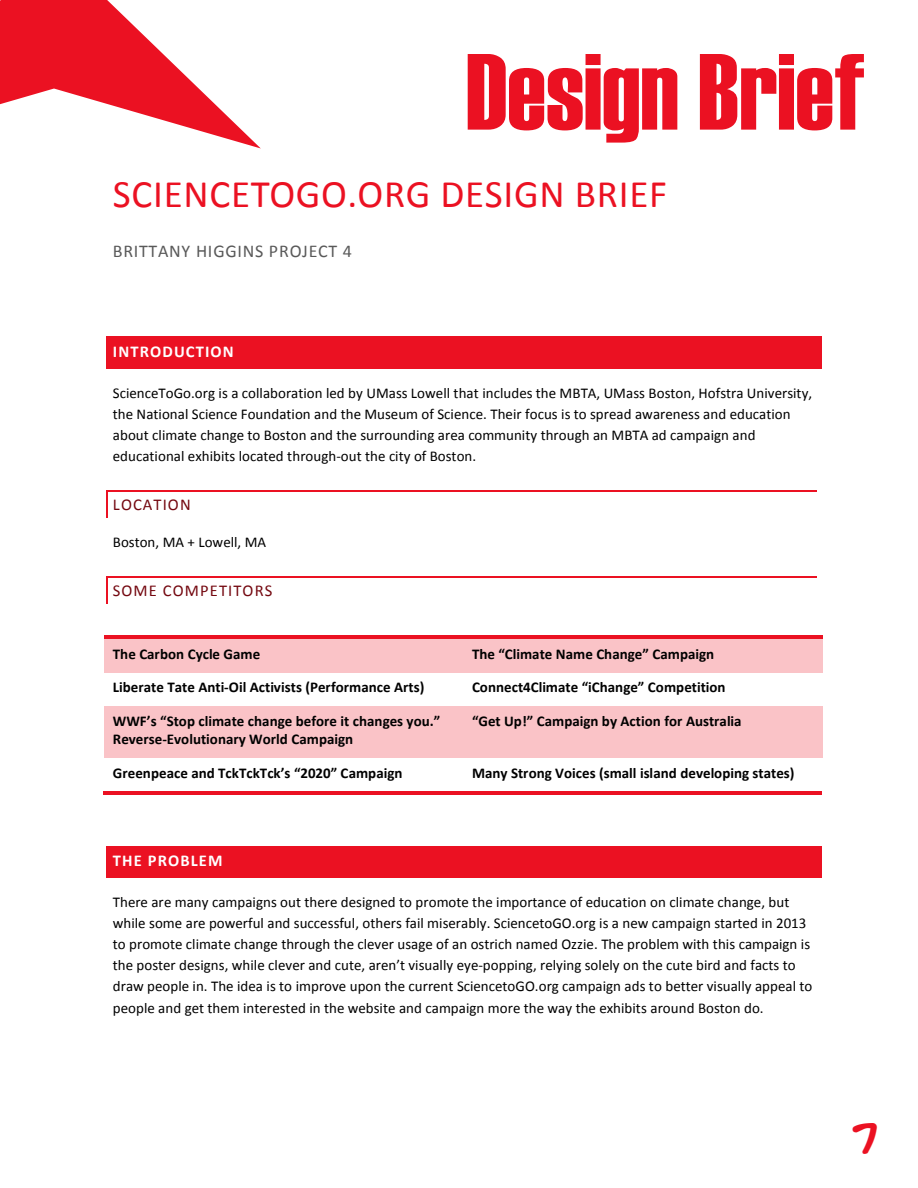
<style>
.page{position:relative;width:918px;height:1188px;background:#fff}
.page>*{position:absolute;margin:0;border:0;box-sizing:border-box;transform-origin:0 0}
.t1{font:108px "Haettenschweiler";color:#eb1122}
.t2{font:39px "Calibri";letter-spacing:.02em;color:#eb1122}
.t3{font:36px "Letter O Matic";color:#eb1122}
.t4{font:18px "Calibri";letter-spacing:.04em;color:#595959}
.t5{font:16.5px "Calibri";letter-spacing:.065em;color:#740810}
.t6{font:700 16.5px "Calibri";letter-spacing:.065em;color:#fff}
.t7{font:15px/21px "Calibri";color:#000}
.t8{font:700 15px/18.1px "Calibri";color:#000}
</style>
<div class="page">
<svg style="left:0;top:0;width:261px;height:148px"></svg>
<div style="left:111px;top:341px;width:706px;height:23px;background:#eb1122"></div>
<svg style="left:106px;top:337px;width:5px;height:4px"></svg>
<hr style="left:111px;top:337px;width:706px;height:4px;background:#eb1122">
<svg style="left:817px;top:337px;width:5px;height:4px"></svg>
<svg style="left:106px;top:364px;width:5px;height:5px"></svg>
<div style="left:111px;top:364px;width:706px;height:5px;background:#eb1122"></div>
<svg style="left:817px;top:364px;width:5px;height:5px"></svg>
<div style="left:106px;top:341px;width:5px;height:23px;background:#eb1122"></div>
<div style="left:817px;top:341px;width:5px;height:23px;background:#eb1122"></div>
<hr style="left:108px;top:491px;width:709px;height:1px;background:#eb1122">
<svg style="left:107px;top:491px;width:1px;height:27px"></svg>
<hr style="left:108px;top:576px;width:709px;height:2px;background:#eb1122">
<svg style="left:107px;top:576px;width:1px;height:28px"></svg>
<div style="left:104px;top:645px;width:9px;height:18px;background:#fac3c7"></div>
<div style="left:455px;top:645px;width:8px;height:18px;background:#fac3c7"></div>
<div style="left:113px;top:645px;width:342px;height:18px;background:#fac3c7"></div>
<div style="left:463px;top:645px;width:9px;height:18px;background:#fac3c7"></div>
<div style="left:814px;top:645px;width:8px;height:18px;background:#fac3c7"></div>
<div style="left:472px;top:645px;width:342px;height:18px;background:#fac3c7"></div>
<hr style="left:104px;top:636px;width:359px;height:3px;background:#eb1122">
<div style="left:104px;top:639px;width:359px;height:6px;background:#fac3c7"></div>
<svg style="left:463px;top:636px;width:4px;height:9px"></svg>
<hr style="left:467px;top:636px;width:355px;height:3px;background:#eb1122">
<div style="left:467px;top:639px;width:355px;height:6px;background:#fac3c7"></div>
<div style="left:104px;top:663px;width:359px;height:10px;background:#fac3c7"></div>
<div style="left:463px;top:663px;width:359px;height:10px;background:#fac3c7"></div>
<div style="left:104px;top:712px;width:9px;height:36px;background:#fac3c7"></div>
<div style="left:455px;top:712px;width:8px;height:36px;background:#fac3c7"></div>
<div style="left:113px;top:712px;width:342px;height:18px;background:#fac3c7"></div>
<div style="left:113px;top:730px;width:342px;height:18px;background:#fac3c7"></div>
<div style="left:463px;top:712px;width:9px;height:18px;background:#fac3c7"></div>
<div style="left:814px;top:712px;width:8px;height:18px;background:#fac3c7"></div>
<div style="left:463px;top:730px;width:359px;height:28px;background:#fac3c7"></div>
<div style="left:472px;top:712px;width:342px;height:18px;background:#fac3c7"></div>
<div style="left:104px;top:706px;width:359px;height:6px;background:#fac3c7"></div>
<div style="left:463px;top:706px;width:359px;height:6px;background:#fac3c7"></div>
<div style="left:104px;top:748px;width:359px;height:10px;background:#fac3c7"></div>
<hr style="left:103px;top:792px;width:360px;height:3px;background:#eb1122">
<hr style="left:466px;top:792px;width:356px;height:3px;background:#eb1122">
<div style="left:111px;top:850px;width:706px;height:23px;background:#eb1122"></div>
<svg style="left:106px;top:846px;width:5px;height:4px"></svg>
<hr style="left:111px;top:846px;width:706px;height:4px;background:#eb1122">
<svg style="left:817px;top:846px;width:5px;height:4px"></svg>
<svg style="left:106px;top:873px;width:5px;height:5px"></svg>
<div style="left:111px;top:873px;width:706px;height:5px;background:#eb1122"></div>
<svg style="left:817px;top:873px;width:5px;height:5px"></svg>
<div style="left:106px;top:850px;width:5px;height:23px;background:#eb1122"></div>
<div style="left:817px;top:850px;width:5px;height:23px;background:#eb1122"></div>
<h1 class="t1" style="left:466px;top:19px;width:399px">Design Brief</h1>
<h2 class="t2" style="left:113px;top:169px;width:556px">SCIENCETOGO.ORG DESIGN BRIEF</h2>
<p class="t4" style="left:113px;top:239px;width:241px">BRITTANY HIGGINS PROJECT 4</p>
<p class="t6" style="left:113px;top:341px;width:122px">INTRODUCTION</p>
<p class="t7" style="left:113px;top:383px;width:701px">ScienceToGo.org is a collaboration led by UMass Lowell that includes the MBTA, UMass Boston, Hofstra University, the National Science Foundation and the Museum of Science. Their focus is to spread awareness and education about climate change to Boston and the surrounding area community through an MBTA ad campaign and educational exhibits located through-out the city of Boston.</p>
<p class="t5" style="left:113px;top:494px;width:79px">LOCATION</p>
<p class="t7" style="left:113px;top:532px;width:155px">Boston, MA + Lowell, MA</p>
<p class="t5" style="left:113px;top:580px;width:161px">SOME COMPETITORS</p>
<p class="t8" style="left:113px;top:645px;width:149px">The Carbon Cycle Game</p>
<p class="t8" style="left:472px;top:645px;width:244px">The “Climate Name Change” Campaign</p>
<p class="t8" style="left:113px;top:678px;width:313px">Liberate Tate Anti-Oil Activists (Performance Arts)</p>
<p class="t8" style="left:472px;top:678px;width:255px">Connect4Climate “iChange” Competition</p>
<p class="t8" style="left:113px;top:712px;width:329px">WWF’s “Stop climate change before it changes you.”<br>Reverse-Evolutionary World Campaign</p>
<p class="t8" style="left:472px;top:712px;width:271px">“Get Up!” Campaign by Action for Australia</p>
<p class="t8" style="left:113px;top:763px;width:291px">Greenpeace and TckTckTck’s “2020” Campaign</p>
<p class="t8" style="left:472px;top:763px;width:324px">Many Strong Voices (small island developing states)</p>
<p class="t6" style="left:113px;top:850px;width:111px">THE PROBLEM</p>
<p class="t7" style="left:113px;top:892px;width:701px">There are many campaigns out there designed to promote the importance of education on climate change, but while some are powerful and successful, others fail miserably. SciencetoGO.org is a new campaign started in 2013 to promote climate change through the clever usage of an ostrich named Ozzie. The problem with this campaign is the poster designs, while clever and cute, aren’t visually eye-popping, relying solely on the cute bird and facts to draw people in. The idea is to improve upon the current SciencetoGO.org campaign ads to better visually appeal to people and get them interested in the website and campaign more the way the exhibits around Boston do.</p>
<h3 class="t3" style="left:851px;top:1126px;width:29px">7</h3>
</div>
